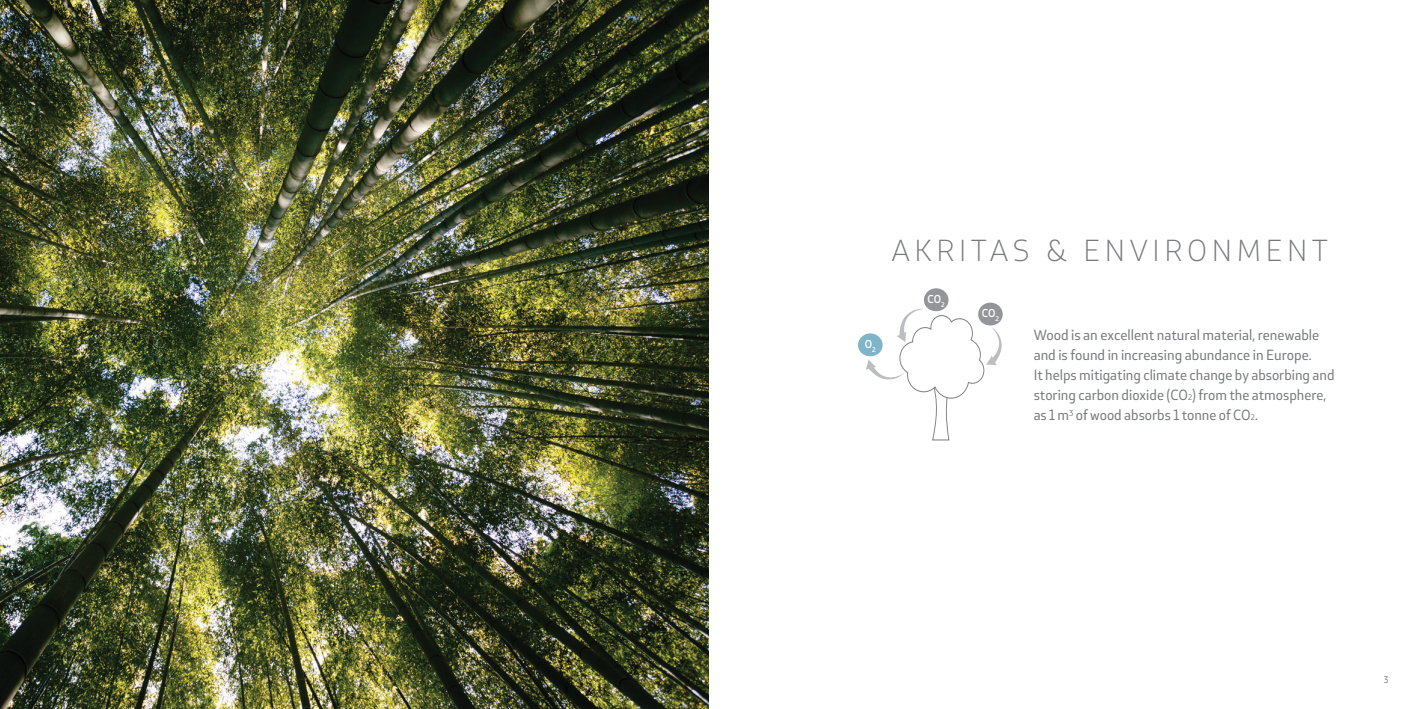
<style>
.page{position:relative;width:1418px;height:709px;background:#fff}
.page>*{position:absolute;margin:0;border:0;box-sizing:border-box;transform-origin:0 0}
.t1{font:300 28.38px "Stobi Sans";letter-spacing:.16em;color:#76787b}
.t2{font:13.75px/20px "Stobi Sans";color:#76787b}
.t3{font:500 10.62px "Stobi Sans";color:#fff}
.t4{font:300 8.75px "Stobi Sans";color:#231f20}
.s1{font-size:7.5px}
</style>
<div class="page">
<img style="left:0;top:0;width:709px;height:709px">
<svg style="left:865px;top:307px;width:138px;height:133px"></svg>
<div style="left:923px;top:288px;width:25px;height:23px;background:#939598;border-radius:50%"></div>
<div style="left:978px;top:302px;width:24px;height:23px;background:#939598;border-radius:50%"></div>
<div style="left:858px;top:333px;width:24px;height:23px;background:#7eb5c9;border-radius:50%"></div>
<h1 class="t1" style="left:891px;top:231px;width:438px">AKRITAS &amp; ENVIRONMENT</h1>
<p class="t3" style="left:927px;top:292px;width:19px">CO<sub>2</sub></p>
<p class="t3" style="left:981px;top:306px;width:19px">CO<sub>2</sub></p>
<p class="t3" style="left:864px;top:337px;width:12px">O<sub>2</sub></p>
<p class="t2" style="left:1033px;top:325px;width:302px">Wood is an excellent natural material, renewable and is found in increasing abundance in Europe.<br>It helps mitigating climate change by absorbing and storing carbon dioxide (CO<span class="s1">2</span>) from the atmosphere, as 1 m<sup>3</sup> of wood absorbs 1 tonne of CO<span class="s1">2</span>.</p>
<p class="t4" style="left:1383px;top:674px;width:6px">3</p>
</div>
